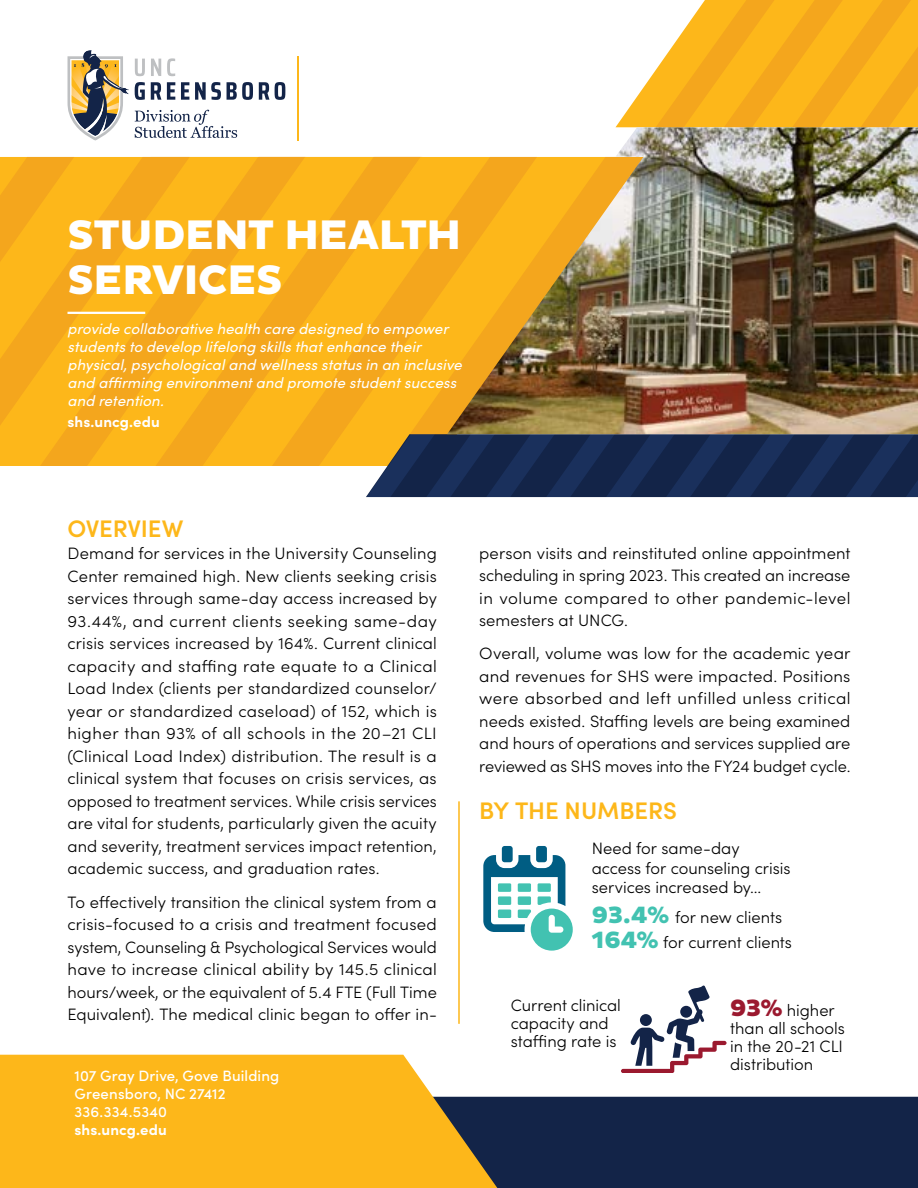
<style>
.page{position:relative;width:918px;height:1188px;background:#fff}
.page>*{position:absolute;margin:0;border:0;box-sizing:border-box;transform-origin:0 0}
.t1{font:800 42px/45px "Pluto Sans";letter-spacing:-.005em;color:#fff}
.t2{font:600 24px "Sofia Pro";letter-spacing:-.005em;color:#fdb71a}
.t3{font:300 16.5px/22.5px "Sofia Pro";color:#000;text-align:justify}
.t4{font:italic 15px/18px "Sofia Pro";letter-spacing:.005em;color:#fff}
.t5{font:500 15px/18px "Sofia Pro";letter-spacing:.01em;color:#fff}
.t6{font:700 15px "Sofia Pro";letter-spacing:.005em;color:#fff}
.s1{font-family:"Pluto Sans";font-weight:800;font-size:24px;color:#42c2b1}
.s2{font-family:"Pluto Sans";font-weight:800;font-size:24px;color:#9b192f}
</style>
<div class="page">
<svg style="left:422px;top:157px;width:25px;height:277px;background:#f9b01b"></svg>
<svg style="left:305px;top:157px;width:116px;height:309px;background:#f9af1b"></svg>
<svg style="left:40px;top:157px;width:265px;height:309px;background:#f9b01b"></svg>
<svg style="left:0;top:157px;width:190px;height:269px;background:#f9b01b"></svg>
<svg style="left:0;top:157px;width:74px;height:105px;background:#f9af1b"></svg>
<div style="left:497px;top:1097px;width:421px;height:91px;background:#132448"></div>
<svg style="left:0;top:1055px;width:497px;height:133px;background:#f2b427"></svg>
<hr style="left:297px;top:56px;width:1px;height:85px;background:#fdb71a">
<svg style="left:67px;top:50px;width:62px;height:91px"></svg>
<svg style="left:135px;top:110px;width:102px;height:28px"></svg>
<svg style="left:135px;top:82px;width:10px;height:18px"></svg>
<svg style="left:151px;top:82px;width:10px;height:18px"></svg>
<svg style="left:167px;top:82px;width:8px;height:18px"></svg>
<svg style="left:181px;top:82px;width:8px;height:18px"></svg>
<svg style="left:195px;top:82px;width:26px;height:18px"></svg>
<svg style="left:227px;top:82px;width:26px;height:18px"></svg>
<svg style="left:259px;top:82px;width:10px;height:18px"></svg>
<svg style="left:275px;top:82px;width:10px;height:18px"></svg>
<svg style="left:135px;top:59px;width:10px;height:17px"></svg>
<svg style="left:151px;top:59px;width:10px;height:17px"></svg>
<svg style="left:167px;top:58px;width:8px;height:18px"></svg>
<svg style="left:344px;top:434px;width:574px;height:63px;background:#283652"></svg>
<svg style="left:616px;top:0;width:302px;height:127px;background:#fabc3c"></svg>
<hr style="left:458px;top:801px;width:2px;height:223px;background:#fdb71a">
<img style="left:447px;top:127px;width:471px;height:307px">
<hr style="left:68px;top:312px;width:77px;height:2px;background:#fff">
<svg style="left:621px;top:986px;width:106px;height:86px"></svg>
<div style="left:640px;top:1014px;width:12px;height:12px;background:#132448;border-radius:50%"></div>
<div style="left:502px;top:846px;width:11px;height:16px;background:#005d83;border-radius:3px"></div>
<div style="left:536px;top:846px;width:11px;height:16px;background:#005d83;border-radius:3px"></div>
<svg style="left:483px;top:855px;width:90px;height:96px"></svg>
<h1 class="t1" style="left:68px;top:213px;width:395px">STUDENT HEALTH<br>SERVICES</h1>
<p class="t4" style="left:68px;top:319px;width:396px">provide collaborative health care designed to empower students to develop lifelong skills that enhance their physical, psychological and wellness status in an inclusive and affirming environment and promote student success and retention.</p>
<p class="t6" style="left:68px;top:410px;width:94px">shs.uncg.edu</p>
<h2 class="t2" style="left:68px;top:510px;width:117px">OVERVIEW</h2>
<p class="t3" style="left:68px;top:542px;width:371px">Demand for services in the University Counseling Center remained high. New clients seeking crisis services through same-day access increased by 93.44%, and current clients seeking same-day crisis services increased by 164%. Current clinical capacity and staffing rate equate to a Clinical Load Index (clients per standardized counselor/ year or standardized caseload) of 152, which is higher than 93% of all schools in the 20–21 CLI (Clinical Load Index) distribution. The result is a clinical system that focuses on crisis services, as opposed to treatment services. While crisis services are vital for students, particularly given the acuity and severity, treatment services impact retention, academic success, and graduation rates.</p>
<p class="t3" style="left:68px;top:890px;width:371px">To effectively transition the clinical system from a crisis-focused to a crisis and treatment focused system, Counseling &amp; Psychological Services would have to increase clinical ability by 145.5 clinical hours/week, or the equivalent of 5.4 FTE (Full Time Equivalent). The medical clinic began to offer in-</p>
<p class="t5" style="left:75px;top:1066px;width:206px">107 Gray Drive, Gove Building<br>Greensboro, NC 27412<br>336.334.5340</p>
<p class="t6" style="left:75px;top:1118px;width:94px">shs.uncg.edu</p>
<p class="t3" style="left:479px;top:541px;width:373px">person visits and reinstituted online appointment scheduling in spring 2023. This created an increase in volume compared to other pandemic-level semesters at UNCG.</p>
<p class="t3" style="left:479px;top:641px;width:373px">Overall, volume was low for the academic year and revenues for SHS were impacted. Positions were absorbed and left unfilled unless critical needs existed. Staffing levels are being examined and hours of operations and services supplied are reviewed as SHS moves into the FY24 budget cycle.</p>
<h2 class="t2" style="left:479px;top:792px;width:199px">BY THE NUMBERS</h2>
<p class="t3" style="left:592px;top:837px;width:200px;line-height:19.8px;text-align:left">Need for same-day access for counseling crisis services increased by...</p>
<p class="t3" style="left:592px;top:905px;width:192px"><span class="s1">93.4%</span> for new clients</p>
<p class="t3" style="left:592px;top:930px;width:202px"><span class="s1">164%</span> for current clients</p>
<p class="t3" style="left:511px;top:995px;width:112px;line-height:18px;text-align:left">Current clinical capacity and staffing rate is</p>
<p class="t3" style="left:730px;top:1001px;width:116px;line-height:18px;text-align:left"><span class="s2">93%</span> higher than all schools in the 20-21 CLI distribution</p>
</div>
